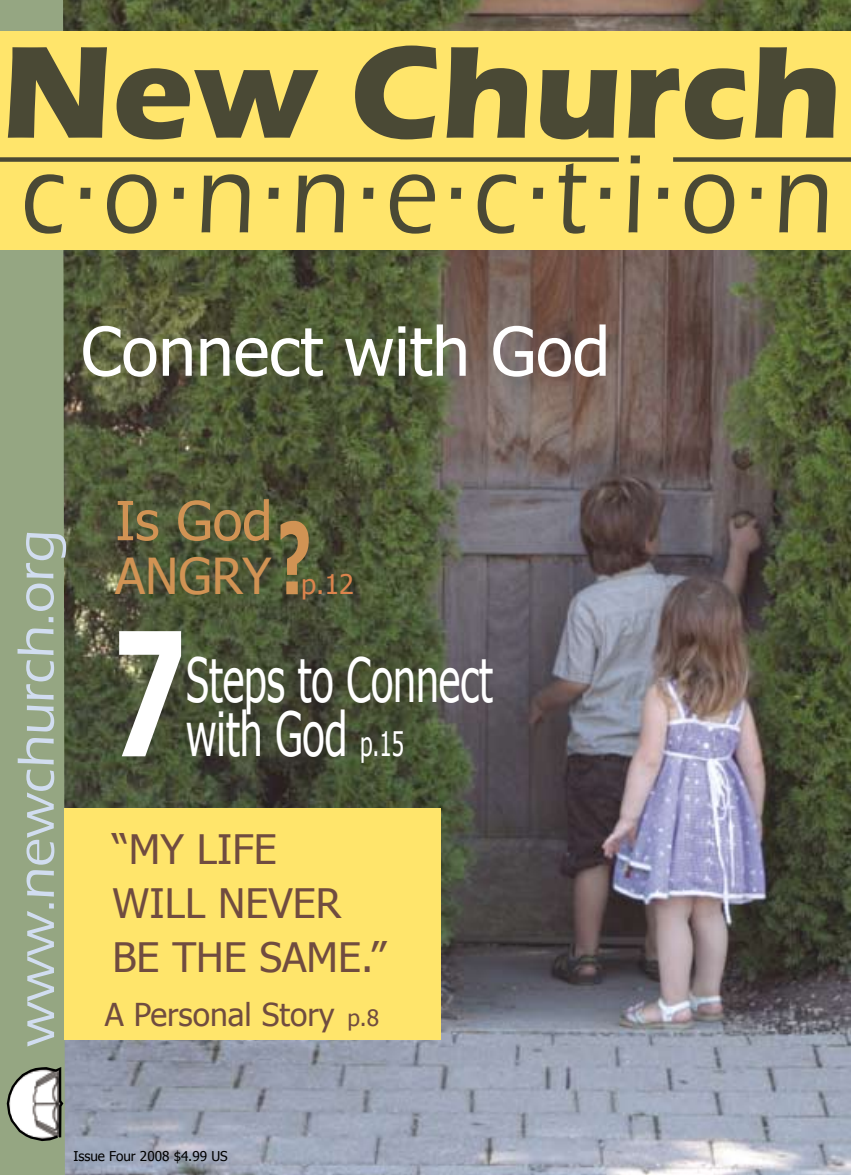
<style>
.page{position:relative;width:851px;height:1175px;background:#fff}
.page>*{position:absolute;margin:0;border:0;box-sizing:border-box;transform-origin:0 0}
.t1{font:700 172.12px "Tahoma";color:#fff;scale:.67 1}
.t2{font:700 135.67px "Eras ITC";color:#4a4935}
.t3{font:500 114.75px "Eras ITC";color:#4a4935;scale:.85 1}
.t4{font:67.5px "Tahoma";color:#fff}
.t5{font:60.75px/54px "Tahoma";color:#fff;scale:.67 1}
.t6{font:500 54px "Eras ITC";color:#d1ddf0}
.t7{font:54px "Tahoma";color:#d19354}
.t8{font:49.5px "Tahoma";color:#d19354}
.t9{font:40.5px/54px "Tahoma";color:#704c40}
.t10{font:31.5px "Tahoma";color:#704c40}
.t11{font:27px "Tahoma";color:#dd844d}
.t12{font:13.5px "Tahoma";color:#000}
.s1{font-weight:700;font-size:99px}
.s2{font-size:33.75px}
.s3{font-size:22.5px}
</style>
<div class="page">
<img style="left:65px;top:0;width:785px;height:1174px">
<div style="left:0;top:0;width:65px;height:1174px;background:#95a682"></div>
<div style="left:0;top:32px;width:850px;height:218px;background:#ffe56b"></div>
<svg style="left:6px;top:1065px;width:59px;height:77px"></svg>
<div style="left:0;top:157px;width:619px;height:5px;background:#4a4935"></div>
<div style="left:64px;top:808px;width:376px;height:232px;background:#ffe56b"></div>
<div style="left:673px;top:157px;width:177px;height:5px;background:#4a4935"></div>
<svg style="left:818px;top:1125px;width:8px;height:17px"></svg>
<h2 class="t2" style="left:1px;top:14px;width:842px">New Church</h2>
<h3 class="t3" style="left:21px;top:130px;width:956px">c·o·n·n·e·c·t·i·o·n</h3>
<h3 class="t4" style="left:81px;top:306px;width:530px">Connect with God</h3>
<h3 class="t6" style="left:6px;top:1046px;width:518px;rotate:-90deg">www.newchurch.org</h3>
<h3 class="t7" style="left:115px;top:484px;width:159px">Is God</h3>
<p class="t8" style="left:115px;top:543px;width:197px">Angry<span class="s1">?</span></p>
<p class="t11" style="left:301px;top:566px;width:54px">p.12</p>
<h1 class="t1" style="left:112px;top:573px;width:112px">7</h1>
<h3 class="t5" style="left:186px;top:650px;width:459px">Steps to Connect with God <span class="s2">p.1 5</span></h3>
<p class="t9" style="left:112px;top:820px;width:275px">“My life<br>will never be the same.”</p>
<p class="t10" style="left:105px;top:993px;width:276px">A Personal Story <span class="s3">p.8</span></p>
<p class="t12" style="left:73px;top:1147px;width:156px">Issue Four 2008 $4.99 US</p>
</div>
